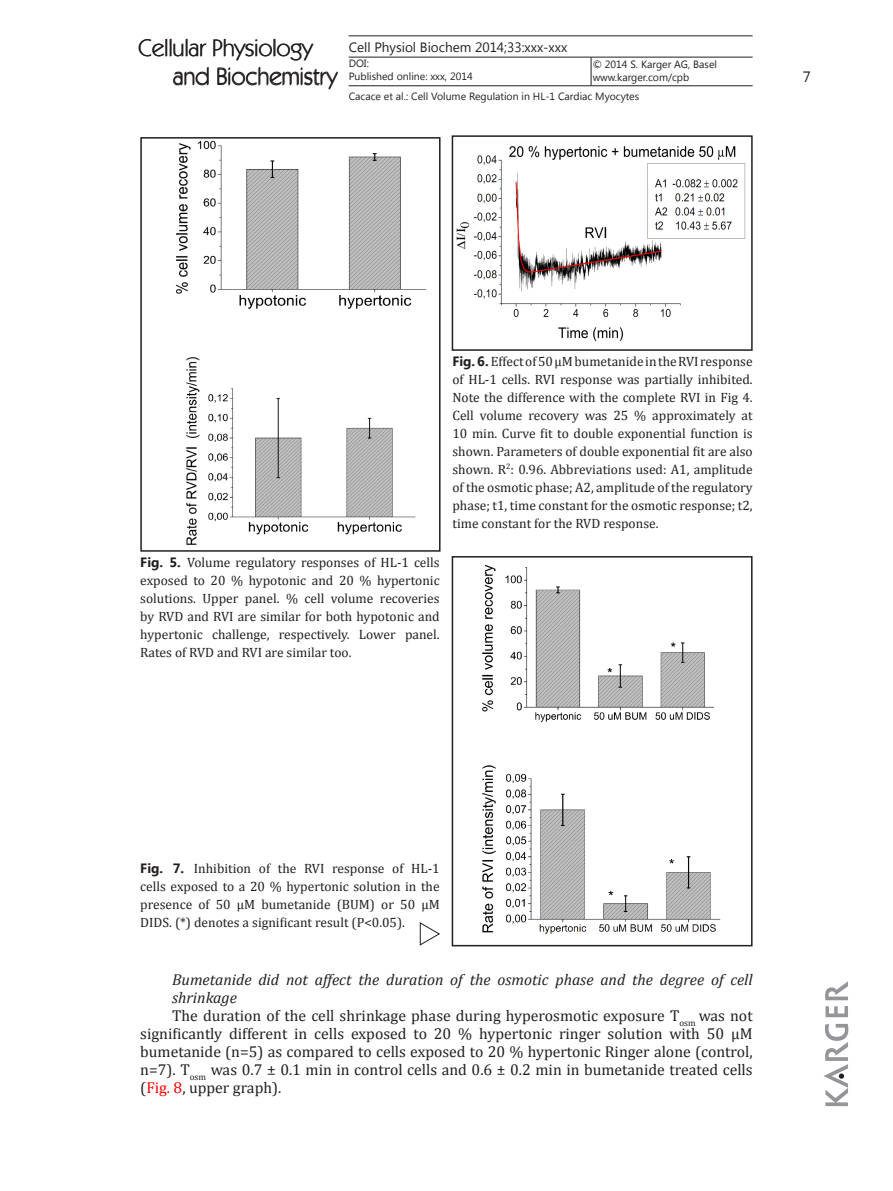
<style>
.page{position:relative;width:893px;height:1191px;background:#fff}
.page>*{position:absolute;margin:0;border:0;box-sizing:border-box;transform-origin:0 0}
.t1{font:24px "Kabel IT Cby BT";color:#231f20}
.t2{font:15.75px/18px "Cambria";color:#231f20;text-align:justify}
.t3{font:italic 15.75px/18px "Cambria";color:#231f20}
.t4{font:15px "Segoe UI";color:#231f20}
.t5{font:13.5px/18px "Cambria";color:#231f20;text-align:justify}
.t6{font:13.5px "Segoe UI";color:#231f20}
.t7{font:10.5px/12.6px "Segoe UI";color:#231f20}
.s1{font-family:"Segoe UI";font-weight:700}
.s2{color:#f00}
</style>
<div class="page">
<hr style="left:349px;top:36px;width:404px;height:1px;background:#231f20">
<hr style="left:349px;top:57px;width:404px;height:1px;background:#231f20">
<hr style="left:349px;top:85px;width:404px;height:1px;background:#231f20">
<svg style="left:591px;top:57px;width:1px;height:28px"></svg>
<img style="left:823px;top:981px;width:26px;height:126px">
<img style="left:175px;top:141px;width:252px;height:404px">
<img style="left:456px;top:145px;width:290px;height:197px">
<div style="left:140px;top:137px;width:301px;height:414px;border:2px solid #231f20"></div>
<img style="left:482px;top:564px;width:239px;height:370px">
<div style="left:452px;top:135px;width:301px;height:216px;border:2px solid #231f20"></div>
<div style="left:452px;top:556px;width:300px;height:390px;border:2px solid #231f20"></div>
<svg style="left:420px;top:922px;width:20px;height:23px"></svg>
<h1 class="t1" style="left:139px;top:33px;width:176px">Cellular Physiology</h1>
<h1 class="t1" style="left:173px;top:62px;width:166px">and Biochemistry</h1>
<p class="t6" style="left:349px;top:37px;width:220px">Cell Physiol Biochem 2014;33:xxx-xxx</p>
<p class="t7" style="left:349px;top:57px;width:126px">DOI:<br>Published online: xxx, 2014</p>
<p class="t7" style="left:593px;top:57px;width:126px">© 2014 S. Karger AG, Basel www.karger.com/cpb</p>
<p class="t4" style="left:803px;top:66px;width:10px">7</p>
<p class="t7" style="left:349px;top:90px;width:292px">Cacace et al.: Cell Volume Regulation in HL-1 Cardiac Myocytes</p>
<p class="t5" style="left:452px;top:352px;width:302px"><span class="s1">Fig. 6.</span> Effect of 50 µM bumetanide in the RVI response of HL-1 cells. RVI response was partially inhibited.<br>Note the difference with the complete RVI in Fig 4.<br>Cell volume recovery was 25 % approximately at 10 min. Curve fit to double exponential function is shown. Parameters of double exponential fit are also shown. R<sup>2</sup>: 0.96. Abbreviations used: A1, amplitude of the osmotic phase; A2, amplitude of the regulatory phase; t1, time constant for the osmotic response; t2, time constant for the RVD response.</p>
<p class="t5" style="left:140px;top:553px;width:301px"><span class="s1">Fig. 5.</span> Volume regulatory responses of HL-1 cells exposed to 20 % hypotonic and 20 % hypertonic solutions. Upper panel. % cell volume recoveries by RVD and RVI are similar for both hypotonic and hypertonic challenge, respectively. Lower panel.<br>Rates of RVD and RVI are similar too.</p>
<p class="t5" style="left:140px;top:859px;width:301px"><span class="s1">Fig. 7.</span> Inhibition of the RVI response of HL-1 cells exposed to a 20 % hypertonic solution in the presence of 50 µM bumetanide (BUM) or 50 µM DIDS. (*) denotes a significant result (P&lt;0.05).</p>
<p class="t3" style="left:172px;top:969px;width:582px">Bumetanide did not affect the duration of the osmotic phase and the degree of cell shrinkage</p>
<p class="t2" style="left:140px;top:1006px;width:614px;text-indent:32px">The duration of the cell shrinkage phase during hyperosmotic exposure T<sub>osm</sub> was not significantly different in cells exposed to 20 % hypertonic ringer solution with 50 µM bumetanide (n=5) as compared to cells exposed to 20 % hypertonic Ringer alone (control, n=7). T<sub>osm</sub> was 0.7 ± 0.1 min in control cells and 0.6 ± 0.2 min in bumetanide treated cells (<span class="s2">Fig. 8</span>, upper graph).</p>
</div>
